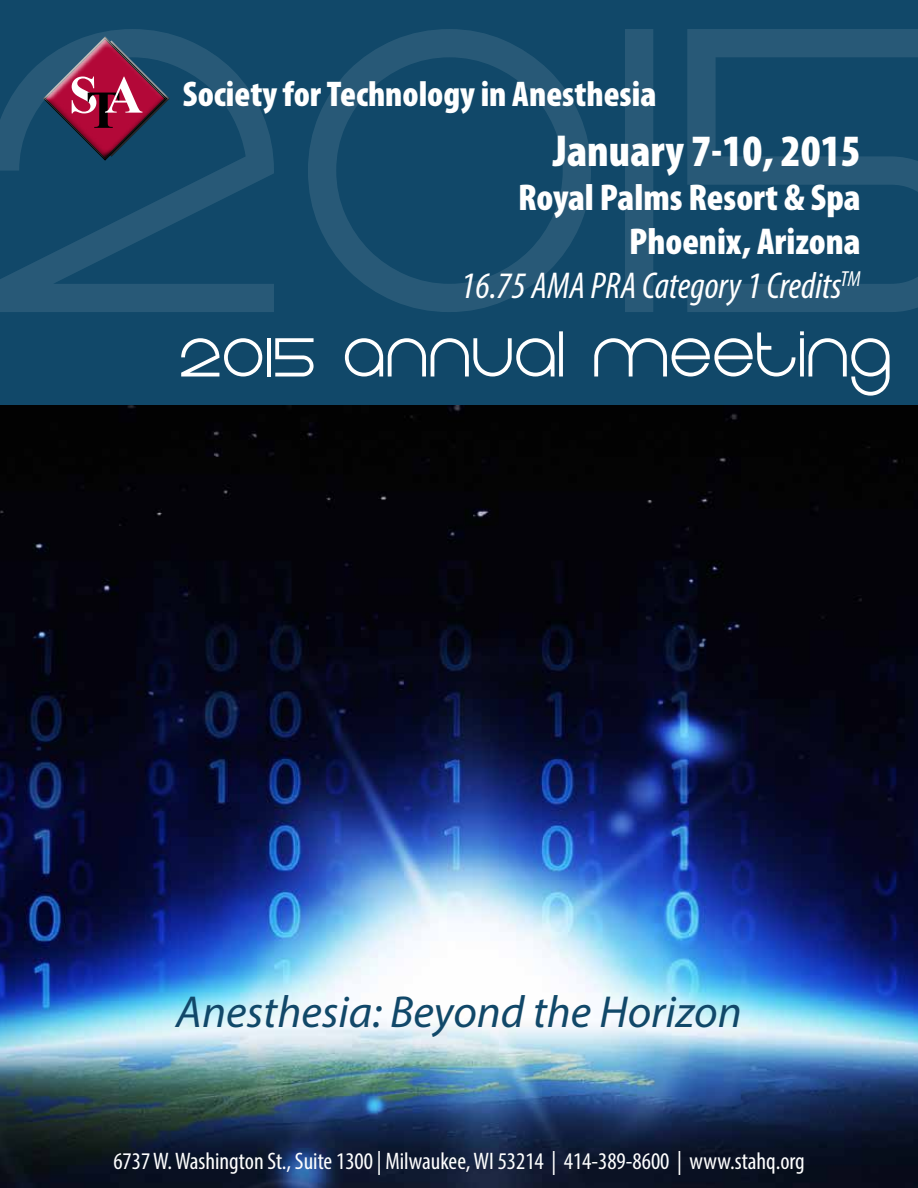
<style>
.page{position:relative;width:918px;height:1188px;background:#fff}
.page>*{position:absolute;margin:0;border:0;box-sizing:border-box;transform-origin:0 0}
.t1{font:76.5px "Eight One";color:#fff}
.t2{font:italic 45px "Myriad Pro";color:#114869}
.t3{font:900 condensed 45px "Myriad Pro";color:#fff}
.t4{font:900 condensed 37.5px/44.1px "Myriad Pro";color:#fff;text-align:right}
.t5{font:900 condensed 35.85px "Myriad Pro";color:#fff}
.t6{font:condensed 24px "Myriad Pro";color:#fff}
.s1{font-weight:400;font-style:italic}
</style>
<div class="page">
<img style="left:0;top:405px;width:918px;height:783px">
<div style="left:0;top:0;width:918px;height:405px;background:#114869"></div>
<svg style="left:0;top:29px;width:918px;height:283px"></svg>
<div style="left:41px;top:35px;width:129px;height:67px;background:#fff;opacity:.75"></div>
<div style="left:41px;top:93px;width:129px;height:69px;background:#000;opacity:.75"></div>
<h3 class="t5" style="left:183px;top:74px;width:475px">Society for Technology in Anesthesia</h3>
<h2 class="t3" style="left:553px;top:126px;width:309px">January 7-10, 2015</h2>
<h3 class="t4" style="left:461px;top:176px;width:401px">Royal Palms Resort &amp; Spa<br>Phoenix, Arizona<br><span class="s1">16.75 AMA PRA Category 1 Credits</span><sup>TM</sup></h3>
<h1 class="t1" style="left:181px;top:321px;width:714px">2015 Annual Meeting</h1>
<h2 class="t2" style="left:176px;top:984px;width:567px">Anesthesia: Beyond the Horizon</h2>
<p class="t6" style="left:113px;top:1147px;width:693px">6737 W. Washington St., Suite 1300 | Milwaukee, WI 53214 | 414-389-8600 | www.stahq.org</p>
</div>
